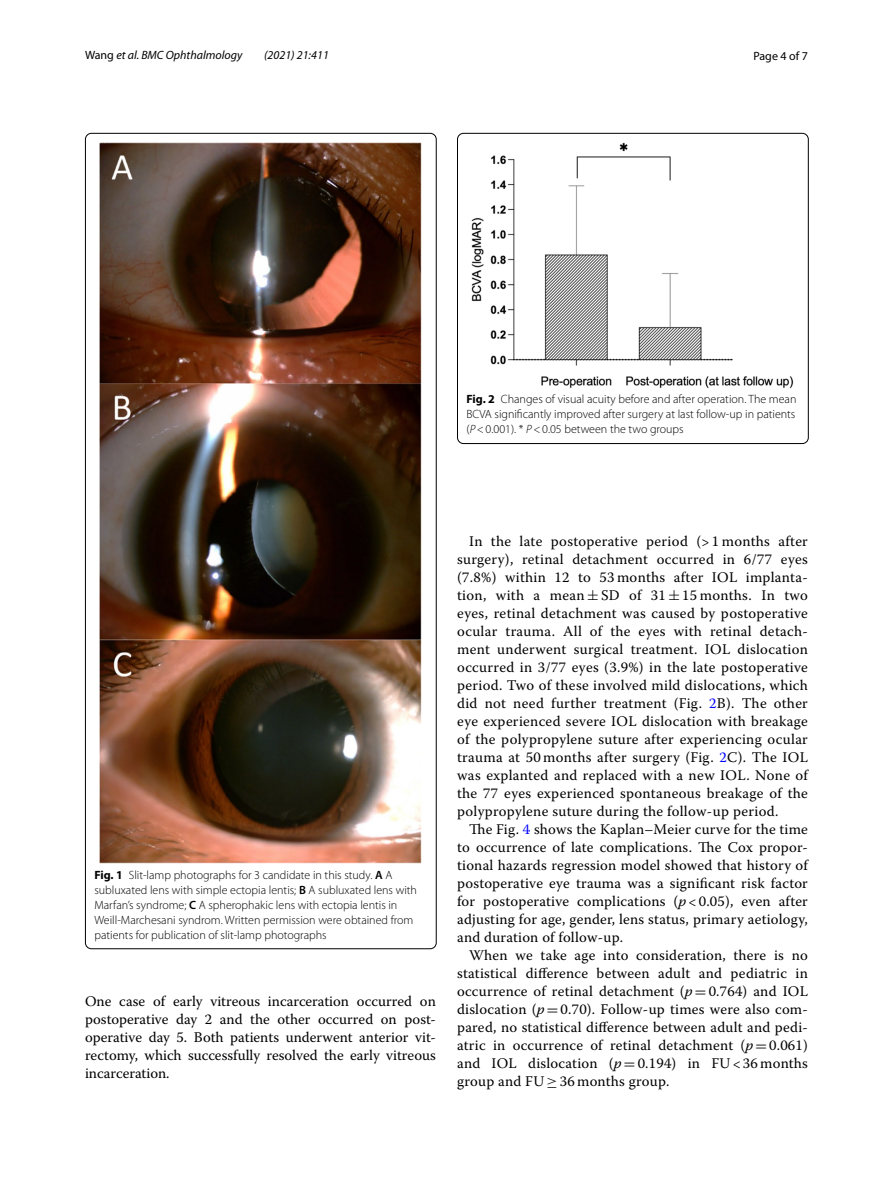
<style>
.page{position:relative;width:893px;height:1187px;background:#fff}
.page>*{position:absolute;margin:0;border:0;box-sizing:border-box;transform-origin:0 0}
.t1{font:14.7px/18px "Warnock Pro";letter-spacing:.015em;color:#000;text-align:justify}
.t2{font:300 12px/15px "Myriad Pro";color:#000}
.t3{font:italic 12px "Myriad Pro";color:#000}
.t4{font:12px "Myriad Pro";color:#000}
.s1{font-style:normal}
.s2{font-weight:700}
.s3{font-style:italic}
.s4{font-weight:600}
.s5{font-family:"MTSY"}
.s6{color:#00f}
</style>
<div class="page">
<img style="left:100px;top:142px;width:322px;height:721px">
<img style="left:472px;top:142px;width:322px;height:246px">
<div style="left:457px;top:133px;width:351px;height:310px;border:1px solid #000;border-radius:6px"></div>
<p class="t3" style="left:85px;top:48px;width:159px"><span class="s1">Wang</span> et al. BMC Ophthalmology</p>
<p class="t3" style="left:264px;top:48px;width:66px">(2021) 21:411</p>
<p class="t4" style="left:753px;top:48px;width:56px">Page 4 of 7</p>
<p class="t2" style="left:466px;top:392px;width:331px;text-align:justify"><span class="s2">Fig. 2</span> Changes of visual acuity before and after operation. The mean BCVA significantly improved after surgery at last follow-up in patients (<span class="s3">P</span>&lt;0.001). * <span class="s3">P</span>&lt;0.05 between the two groups</p>
<p class="t2" style="left:94px;top:867px;width:324px"><span class="s2">Fig. 1</span> Slit-lamp photographs for 3 candidate in this study. <span class="s4">A</span> A subluxated lens with simple ectopia lentis; <span class="s4">B</span> A subluxated lens with Marfan’s syndrome; <span class="s4">C</span> A spherophakic lens with ectopia lentis in Weill-Marchesani syndrom. Written permission were obtained from patients for publication of slit-lamp photographs</p>
<p class="t1" style="left:85px;top:991px;width:352px">One case of early vitreous incarceration occurred on postoperative day 2 and the other occurred on post&shy;operative day 5. Both patients underwent anterior vit&shy;rectomy, which successfully resolved the early vitreous incarceration.</p>
<p class="t1" style="left:457px;top:532px;width:352px;text-indent:12px">In the late postoperative period (&gt; 1 months after surgery), retinal detachment occurred in 6/77 eyes (7.8%) within 12 to 53 months after IOL implanta&shy;tion, with a mean <span class="s5">±</span> SD of 31 <span class="s5">±</span> 15 months. In two eyes, retinal detachment was caused by postoperative ocular trauma. All of the eyes with retinal detach&shy;ment underwent surgical treatment. IOL dislocation occurred in 3/77 eyes (3.9%) in the late postoperative period. Two of these involved mild dislocations, which did not need further treatment (Fig. <span class="s6">2</span>B). The other eye experienced severe IOL dislocation with breakage of the polypropylene suture after experiencing ocular trauma at 50 months after surgery (Fig. <span class="s6">2</span>C). The IOL was explanted and replaced with a new IOL. None of the 77 eyes experienced spontaneous breakage of the polypropylene suture during the follow-up period.</p>
<p class="t1" style="left:457px;top:820px;width:352px;text-indent:12px">The Fig. <span class="s6">4</span> shows the Kaplan–Meier curve for the time to occurrence of late complications. The Cox propor&shy;tional hazards regression model showed that history of postoperative eye trauma was a significant risk factor for postoperative complications (<span class="s3">p</span> &lt; 0.05), even after adjusting for age, gender, lens status, primary aetiology, and duration of follow-up.</p>
<p class="t1" style="left:457px;top:946px;width:352px;text-indent:12px">When we take age into consideration, there is no statistical difference between adult and pediatric in occurrence of retinal detachment (<span class="s3">p</span><span class="s5">=</span>0.764) and IOL dislocation (<span class="s3">p</span><span class="s5">=</span>0.70). Follow-up times were also com&shy;pared, no statistical difference between adult and pedi&shy;atric in occurrence of retinal detachment (<span class="s3">p</span><span class="s5">=</span>0.061) and IOL dislocation (<span class="s3">p</span><span class="s5">=</span>0.194) in FU &lt; 36 months group and FU <span class="s5">≥</span> 36 months group.</p>
</div>
